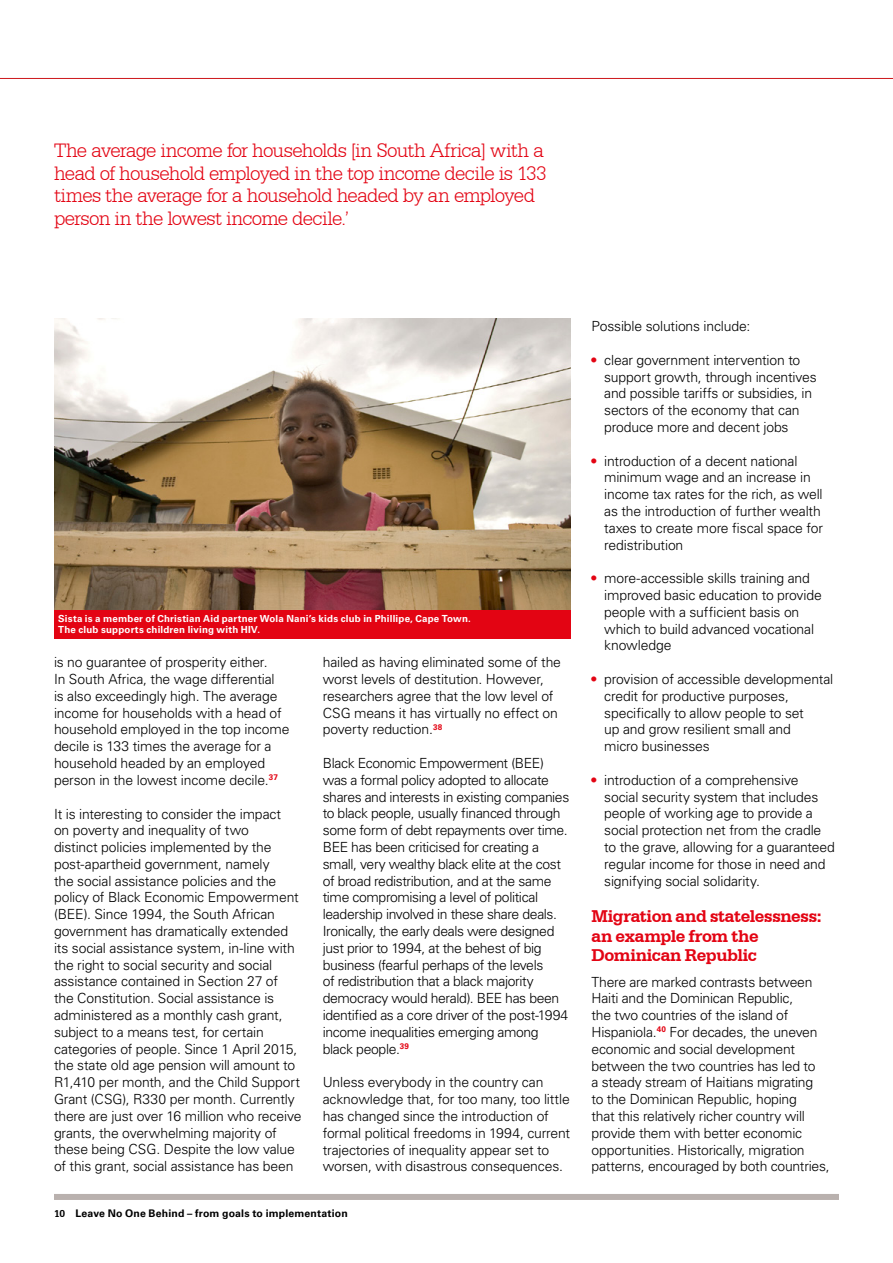
<style>
.page{position:relative;width:893px;height:1263px;background:#fff}
.page>*{position:absolute;margin:0;border:0;box-sizing:border-box;transform-origin:0 0}
.t1{font:300 21px/22.5px "Serifa BT";letter-spacing:-.04em;color:#e30413}
.t2{font:700 18px/19.5px "Serifa BT";letter-spacing:-.015em;color:#e30413}
.t3{font:300 13.95px/16.8px "Univers CA";letter-spacing:-.015em;color:#000}
.t4{font:700 10.5px "Univers CA";letter-spacing:.015em;color:#000}
.t5{font:700 9.75px/11.2px "Univers CA";letter-spacing:.02em;color:#fff}
.s1{font-family:"Serifa BT"}
.s2{font-weight:700;color:#e30413}
</style>
<div class="page">
<div style="left:54px;top:1194px;width:785px;height:6px;background:#b9b1ae"></div>
<hr style="left:0;top:78px;width:893px;height:1px;background:#cd1619">
<img style="left:54px;top:319px;width:516px;height:292px">
<div style="left:54px;top:611px;width:516px;height:28px;background:#e30413"></div>
<h1 class="t1" style="left:54px;top:139px;width:494px">The average income for households [in South Africa] with a head of household employed in the top income decile is 133 times the average for a household headed by an employed person in the lowest income decile.’</h1>
<p class="t5" style="left:58px;top:613px;width:414px">Sista is a member of Christian Aid partner Wola Nani’s kids club in Phillipe, Cape Town.<br>The club supports children living with HIV.</p>
<p class="t3" style="left:54px;top:654px;width:237px">is no guarantee of prosperity either.<br>In South Africa, the wage differential<br>is also exceedingly high. The average income for households with a head of household employed in the top income decile is 133 times the average for a household headed by an employed person in the lowest income decile.<sup>37</sup></p>
<p class="t3" style="left:54px;top:805px;width:249px">It is interesting to consider the impact<br>on poverty and inequality of two<br>distinct policies implemented by the post-apartheid government, namely<br>the social assistance policies and the policy of Black Economic Empowerment (BEE). Since 1994, the South African government has dramatically extended its social assistance system, in‑line with the right to social security and social assistance contained in Section 27 of<br>the Constitution. Social assistance is administered as a monthly cash grant, subject to a means test, for certain categories of people. Since 1 April 2015, the state old age pension will amount to R1,410 per month, and the Child Support Grant (CSG), R330 per month. Currently there are just over 16 million who receive grants, the overwhelming majority of these being CSG. Despite the low value of this grant, social assistance has been</p>
<p class="t3" style="left:323px;top:654px;width:240px">hailed as having eliminated some of the worst levels of destitution. However, researchers agree that the low level of CSG means it has virtually no effect on poverty reduction.<sup>38</sup></p>
<p class="t3" style="left:323px;top:755px;width:248px">Black Economic Empowerment (BEE) was a formal policy adopted to allocate shares and interests in existing companies to black people, usually financed through some form of debt repayments over time.<br>BEE has been criticised for creating a small, very wealthy black elite at the cost of broad redistribution, and at the same time compromising a level of political leadership involved in these share deals.<br>Ironically, the early deals were designed just prior to 1994, at the behest of big business (fearful perhaps of the levels<br>of redistribution that a black majority democracy would herald). BEE has been identified as a core driver of the post-1994 income inequalities emerging among black people.<sup>39</sup></p>
<p class="t3" style="left:323px;top:1074px;width:249px">Unless everybody in the country can acknowledge that, for too many, too little has changed since the introduction of formal political freedoms in 1994, current trajectories of inequality appear set to worsen, with disastrous consequences.</p>
<p class="t4" style="left:54px;top:1207px;width:295px"><span class="s1">10</span> Leave No One Behind – from goals to implementation</p>
<p class="t3" style="left:591px;top:318px;width:160px">Possible solutions include:</p>
<p class="t3" style="left:604px;top:351px;width:214px;text-indent:-13px"><span class="s2">•</span> clear government intervention to support growth, through incentives and possible tariffs or subsidies, in sectors of the economy that can produce more and decent jobs</p>
<p class="t3" style="left:604px;top:452px;width:220px;text-indent:-13px"><span class="s2">•</span> introduction of a decent national minimum wage and an increase in income tax rates for the rich, as well as the introduction of further wealth taxes to create more fiscal space for redistribution</p>
<p class="t3" style="left:604px;top:570px;width:219px;text-indent:-13px"><span class="s2">•</span> more-accessible skills training and improved basic education to provide people with a sufficient basis on which to build advanced vocational knowledge</p>
<p class="t3" style="left:604px;top:671px;width:230px;text-indent:-13px"><span class="s2">•</span> provision of accessible developmental credit for productive purposes, specifically to allow people to set<br>up and grow resilient small and<br>micro businesses</p>
<p class="t3" style="left:604px;top:771px;width:232px;text-indent:-13px"><span class="s2">•</span> introduction of a comprehensive social security system that includes people of working age to provide a social protection net from the cradle to the grave, allowing for a guaranteed regular income for those in need and signifying social solidarity.</p>
<p class="t2" style="left:591px;top:906px;width:232px">Migration and statelessness: an example from the<br>Dominican Republic</p>
<p class="t3" style="left:591px;top:973px;width:240px">There are marked contrasts between Haiti and the Dominican Republic,<br>the two countries of the island of Hispaniola.<sup>40</sup> For decades, the uneven economic and social development between the two countries has led to<br>a steady stream of Haitians migrating<br>to the Dominican Republic, hoping<br>that this relatively richer country will provide them with better economic opportunities. Historically, migration patterns, encouraged by both countries,</p>
</div>
